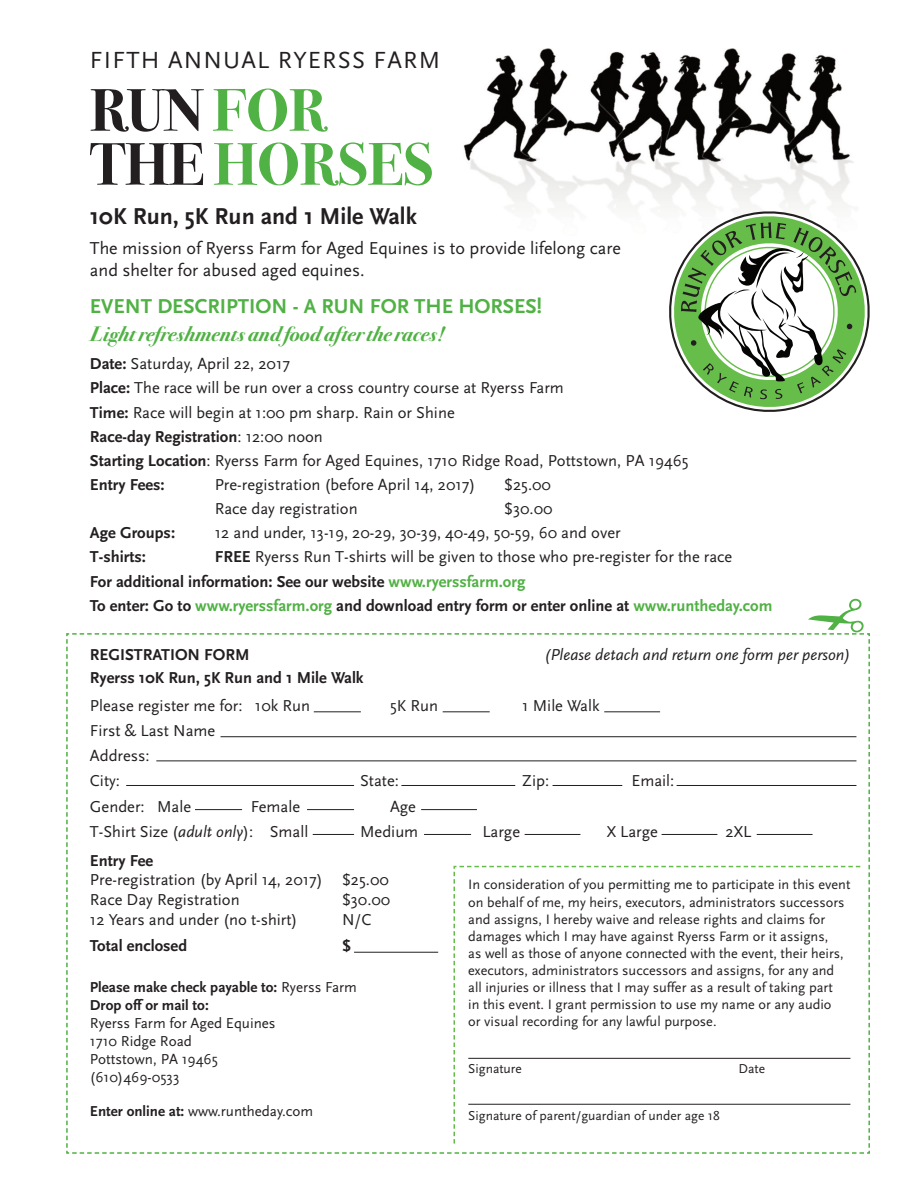
<style>
.page{position:relative;width:924px;height:1194px;background:#fff}
.page>*{position:absolute;margin:0;border:0;box-sizing:border-box;transform-origin:0 0}
.t1{font:700 60px/54px "Bodoni Sev ITC";color:#50b144}
.t2{font:24.3px "Scala Sans";letter-spacing:.05em;color:#231f20}
.t3{font:700 24px "Scala Sans";color:#231f20}
.t4{font:italic 700 21px "Bodoni Sev ITC";color:#50b144}
.t5{font:700 21px "Scala Sans";color:#50b144}
.t6{font:18px/21.6px "Scala Sans";color:#231f20}
.t7{font:16.5px/24.2px "Scala Sans";color:#231f20}
.t8{font:700 16.5px/24.2px "Scala Sans";color:#231f20}
.t9{font:italic 16.5px "Scala Sans LF";color:#231f20}
.t10{font:15px/18px "Scala Sans";color:#231f20}
.t11{font:700 15px/18px "Scala Sans";color:#231f20}
.t12{font:14.25px/17.1px "Scala Sans";color:#231f20}
.t13{font:13.5px "Scala Sans";color:#231f20}
.s1{color:#231f20}
.s2{font-weight:700}
.s3{font-weight:400}
.s4{color:#50b144}
.s5{font-family:"Scala Sans LF";font-style:italic}
</style>
<div class="page">
<img style="left:463px;top:48px;width:391px;height:159px">
<svg style="left:662px;top:205px;width:192px;height:2px"></svg>
<svg style="left:669px;top:211px;width:201px;height:201px"></svg>
<svg style="left:66px;top:633px;width:804px;height:521px"></svg>
<h2 class="t2" style="left:90px;top:52px;width:351px">FIFTH ANNUAL RYERSS FARM</h2>
<h1 class="t1" style="left:90px;top:83px;width:345px"><span class="s1">RUN</span>FOR<br><span class="s1">THE</span> HORSES</h1>
<h3 class="t3" style="left:90px;top:208px;width:328px">10K Run, 5K Run and 1 Mile Walk</h3>
<p class="t6" style="left:90px;top:239px;width:532px">The mission of Ryerss Farm for Aged Equines is to provide lifelong care and shelter for abused aged equines.</p>
<p class="t5" style="left:90px;top:299px;width:453px">EVENT DESCRIPTION - A RUN FOR THE HORSES!</p>
<p class="t4" style="left:90px;top:321px;width:356px">Lightrefreshments and food aftertheraces!</p>
<p class="t7" style="left:90px;top:354px;width:600px"><span class="s2">Date:</span> Saturday, April 22, 2017<br><span class="s2">Place:</span> The race will be run over a cross country course at Ryerss Farm<br><span class="s2">Time:</span> Race will begin at 1:00 pm sharp. Rain or Shine<br><span class="s2">Race-day Registration</span>: 12:00 noon<br><span class="s2">Starting Location</span>: Ryerss Farm for Aged Equines, 1710 Ridge Road, Pottstown, PA 19465<br><span class="s2">Entry Fees:</span></p>
<p class="t7" style="left:215px;top:474px;width:262px">Pre-registration (before April 14, 2017)</p>
<p class="t7" style="left:504px;top:474px;width:48px">$25.00</p>
<p class="t7" style="left:215px;top:498px;width:144px">Race day registration</p>
<p class="t7" style="left:504px;top:498px;width:50px">$30.00</p>
<p class="t8" style="left:90px;top:522px;width:87px">Age Groups:</p>
<p class="t7" style="left:215px;top:522px;width:407px">12 and under, 13-19, 20-29, 30-39, 40-49, 50-59, 60 and over</p>
<p class="t8" style="left:90px;top:547px;width:58px">T-shirts:</p>
<p class="t8" style="left:90px;top:547px;width:684px;text-indent:125px">FREE <span class="s3">Ryerss Run T-shirts will be given to those who pre-register for the race<br></span>For additional information: See our website <span class="s4">www.ryerssfarm.org<br></span>To enter: Go to <span class="s4">www.ryerssfarm.org</span> and download entry form or enter online at <span class="s4">www.runtheday.com</span></p>
<p class="t9" style="left:544px;top:649px;width:307px">(Please detach and return one form per person)</p>
<p class="t8" style="left:90px;top:645px;width:275px;line-height:22.8px">REGISTRATION FORM<br>Ryerss 10K Run, 5K Run and 1 Mile Walk</p>
<p class="t7" style="left:90px;top:695px;width:221px">Please register me for: 10k Run</p>
<p class="t7" style="left:390px;top:695px;width:49px">5K Run</p>
<p class="t7" style="left:522px;top:695px;width:79px">1 Mile Walk</p>
<p class="t7" style="left:90px;top:719px;width:127px;line-height:25.2px">First &amp; Last Name<br>Address:<br>City:</p>
<p class="t7" style="left:360px;top:770px;width:40px">State:</p>
<p class="t7" style="left:522px;top:770px;width:28px">Zip:</p>
<p class="t7" style="left:631px;top:770px;width:44px">Email:</p>
<p class="t7" style="left:90px;top:796px;width:103px">Gender: Male</p>
<p class="t7" style="left:251px;top:796px;width:51px">Female</p>
<p class="t7" style="left:390px;top:796px;width:27px">Age</p>
<p class="t7" style="left:90px;top:821px;width:220px">T-Shirt Size (<span class="s5">adult only</span>): Small</p>
<p class="t7" style="left:360px;top:821px;width:60px">Medium</p>
<p class="t7" style="left:482px;top:821px;width:39px">Large</p>
<p class="t7" style="left:606px;top:821px;width:53px">X Large</p>
<p class="t7" style="left:725px;top:821px;width:27px">2XL</p>
<p class="t8" style="left:90px;top:850px;width:65px">Entry Fee</p>
<p class="t7" style="left:90px;top:872px;width:300px;line-height:19.8px">Pre-registration (by April 14, 2017) $25.00<br>Race Day Registration</p>
<p class="t12" style="left:468px;top:877px;width:383px">In consideration of you permitting me to participate in this event on behalf of me, my heirs, executors, administrators successors and assigns, I hereby waive and release rights and claims for damages which I may have against Ryerss Farm or it assigns,<br>as well as those of anyone connected with the event, their heirs, executors, administrators successors and assigns, for any and all injuries or illness that I may suffer as a result of taking part<br>in this event. I grant permission to use my name or any audio<br>or visual recording for any lawful purpose.</p>
<p class="t13" style="left:468px;top:1063px;width:55px">Signature</p>
<p class="t13" style="left:738px;top:1063px;width:28px">Date</p>
<p class="t13" style="left:468px;top:1111px;width:253px">Signature of parent/guardian of under age 18</p>
<p class="t7" style="left:342px;top:889px;width:50px">$30.00</p>
<p class="t7" style="left:90px;top:909px;width:209px">12 Years and under (no t-shirt)</p>
<p class="t7" style="left:342px;top:909px;width:31px">N/C</p>
<p class="t8" style="left:90px;top:935px;width:99px">Total enclosed</p>
<p class="t8" style="left:342px;top:935px;width:10px">$</p>
<p class="t11" style="left:90px;top:979px;width:268px">Please make check payable to: <span class="s3">Ryerss Farm<br></span>Drop off or mail to:</p>
<p class="t10" style="left:90px;top:1015px;width:187px">Ryerss Farm for Aged Equines<br>1710 Ridge Road<br>Pottstown, PA 19465 (610)469-0533</p>
<p class="t10" style="left:90px;top:1104px;width:225px"><span class="s2">Enter online at:</span> www.runtheday.com</p>
</div>
